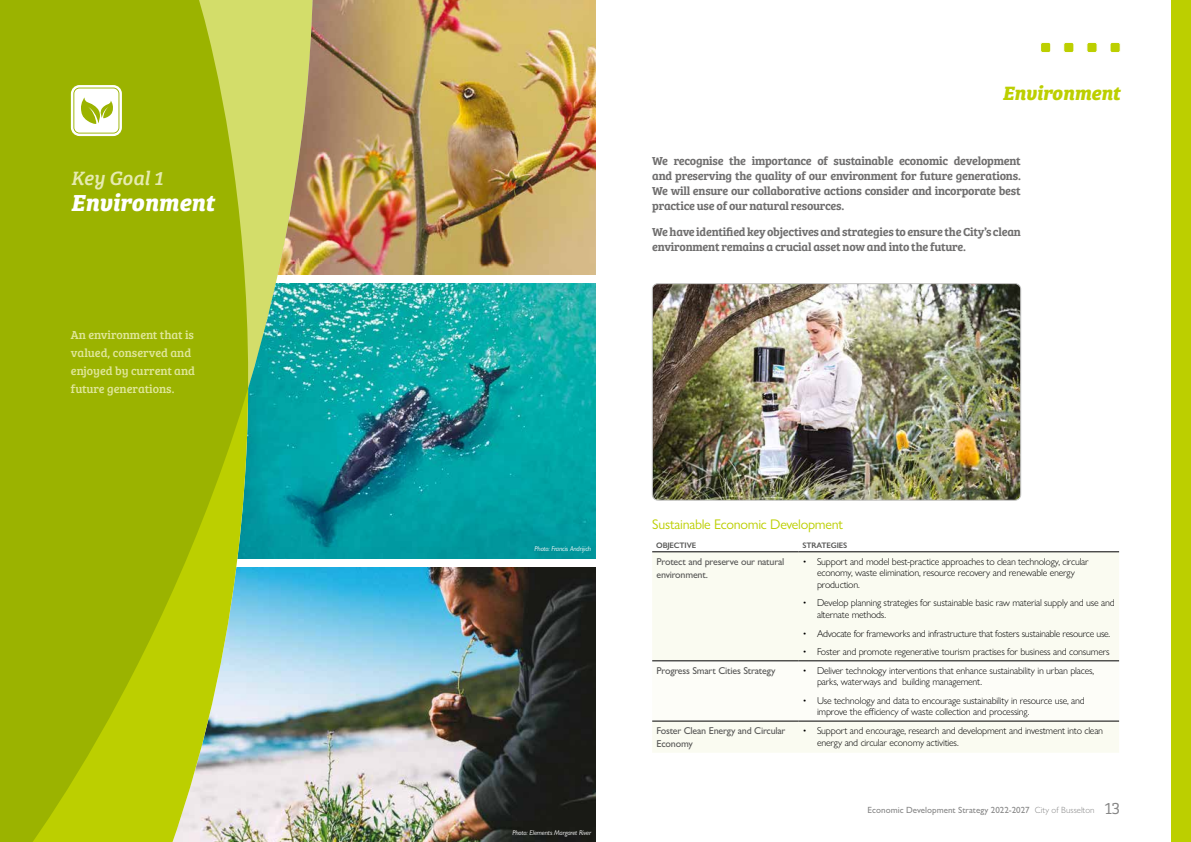
<style>
.page{position:relative;width:1191px;height:842px;background:#fff}
.page>*{position:absolute;margin:0;border:0;box-sizing:border-box;transform-origin:0 0}
.t1{font:italic 700 24px "Bree Serif";color:#fff}
.t2{font:italic 700 20px "Bree Serif";letter-spacing:-.01em;color:#bccf00}
.t3{font:italic 20px "Bree Serif";letter-spacing:-.01em;color:#e6ebb1}
.t4{font:14px "Gill Sans Nova";letter-spacing:-.02em;color:#bccf00}
.t5{font:12px/15px "Bree Serif Sb";letter-spacing:-.02em;color:#706f6f;text-align:justify}
.t6{font:12px/18px "Bree Serif";color:#e0e79b}
.t7{font:300 10px/11.5px "Gill Sans Nova";letter-spacing:-.02em;color:#000}
.t8{font:500 10px/13px "Gill Sans Nova";letter-spacing:-.02em;color:#575756}
.t9{font:500 9px "Gill Sans Nova";color:#878787}
.t10{font:600 8px "Gill Sans Nova";letter-spacing:-.02em;color:#575756}
.t11{font:italic 7px "Gill Sans Nova";letter-spacing:-.02em;color:#fff}
.s1{font-weight:300}
.s2{font-family:"Bree Serif Lt";font-weight:400;font-size:17px}
</style>
<div class="page">
<img style="left:329px;top:0;width:266px;height:275px">
<img style="left:329px;top:283px;width:266px;height:275px">
<img style="left:329px;top:567px;width:266px;height:275px">
<div style="left:1171px;top:0;width:20px;height:842px;background:#bccf00"></div>
<div style="left:1110px;top:42px;width:10px;height:11px;background:#bccf00;border-radius:2px"></div>
<div style="left:1110px;top:42px;width:10px;height:11px;border:1px solid #fff;border-radius:2px"></div>
<div style="left:1086px;top:42px;width:11px;height:11px;background:#bccf00;border-radius:2px"></div>
<div style="left:1086px;top:42px;width:11px;height:11px;border:1px solid #fff;border-radius:2px"></div>
<div style="left:1063px;top:42px;width:11px;height:11px;background:#bccf00;border-radius:2px"></div>
<div style="left:1063px;top:42px;width:11px;height:11px;border:1px solid #fff;border-radius:2px"></div>
<div style="left:1040px;top:42px;width:10px;height:11px;background:#bccf00;border-radius:2px"></div>
<div style="left:1040px;top:42px;width:10px;height:11px;border:1px solid #fff;border-radius:2px"></div>
<img style="left:313px;top:0;width:16px;height:842px">
<svg style="left:0;top:0;width:313px;height:842px;background:#9dbb2d"></svg>
<svg style="left:71px;top:85px;width:51px;height:51px"></svg>
<div style="left:652px;top:553px;width:467px;height:200px;background:#fafbf1"></div>
<svg style="left:652px;top:662px;width:467px;height:59px"></svg>
<hr style="left:652px;top:552px;width:146px;height:1px;background:#000">
<hr style="left:798px;top:552px;width:321px;height:1px;background:#000">
<hr style="left:652px;top:661px;width:146px;height:1px;background:#000">
<hr style="left:798px;top:661px;width:321px;height:1px;background:#000">
<hr style="left:652px;top:721px;width:146px;height:1px;background:#000">
<hr style="left:798px;top:721px;width:321px;height:1px;background:#000">
<img style="left:652px;top:284px;width:368px;height:216px">
<div style="left:652px;top:283px;width:368px;height:217px;border:1px solid #c6c6c6;border-radius:6px"></div>
<h2 class="t3" style="left:71px;top:163px;width:93px">Key Goal 1</h2>
<h1 class="t1" style="left:71px;top:183px;width:145px">Environment</h1>
<p class="t6" style="left:71px;top:325px;width:126px">An environment that is valued, conserved and enjoyed by current and future generations.</p>
<h2 class="t2" style="left:1002px;top:77px;width:119px">Environment</h2>
<p class="t5" style="left:652px;top:152px;width:370px">We recognise the importance of sustainable economic development and preserving the quality of our environment for future generations.<br>We will ensure our collaborative actions consider and incorporate best practice use of our natural resources.</p>
<p class="t5" style="left:652px;top:223px;width:370px">We have identified key objectives and strategies to ensure the City’s clean environment remains a crucial asset now and into the future.</p>
<p class="t11" style="left:534px;top:544px;width:58px">Photo: Francis Andrijich</p>
<p class="t11" style="left:512px;top:828px;width:80px">Photo: Elements Margaret River</p>
<h3 class="t4" style="left:652px;top:516px;width:192px">Sustainable Economic Development</h3>
<p class="t10" style="left:656px;top:540px;width:41px">OBJECTIVE</p>
<p class="t10" style="left:802px;top:540px;width:46px">STRATEGIES</p>
<p class="t8" style="left:656px;top:555px;width:129px">Protect and preserve our natural environment.</p>
<p class="t7" style="left:817px;top:555px;width:273px;text-indent:-14px">• Support and model best-practice approaches to clean technology, circular economy, waste elimination, resource recovery and renewable energy production.</p>
<p class="t7" style="left:817px;top:597px;width:299px;text-indent:-14px">• Develop planning strategies for sustainable basic raw material supply and use and alternate methods.</p>
<p class="t7" style="left:803px;top:627px;width:309px">• Advocate for frameworks and infrastructure that fosters sustainable resource use.</p>
<p class="t7" style="left:803px;top:646px;width:308px">• Foster and promote regenerative tourism practises for business and consumers</p>
<p class="t8" style="left:656px;top:664px;width:120px">Progress Smart Cities Strategy</p>
<p class="t7" style="left:817px;top:664px;width:279px;text-indent:-14px">• Deliver technology interventions that enhance sustainability in urban places, parks, waterways and building management.</p>
<p class="t7" style="left:817px;top:695px;width:269px;text-indent:-14px">• Use technology and data to encourage sustainability in resource use, and improve the efficiency of waste collection and processing.</p>
<p class="t8" style="left:656px;top:724px;width:130px">Foster Clean Energy and Circular<br>Economy</p>
<p class="t7" style="left:817px;top:725px;width:288px;text-indent:-14px">• Support and encourage, research and development and investment into clean energy and circular economy activities.</p>
<p class="t9" style="left:867px;top:804px;width:254px">Economic Development Strategy 2022-2027 <span class="s1">City of Busselton</span> <span class="s2">13</span></p>
</div>
